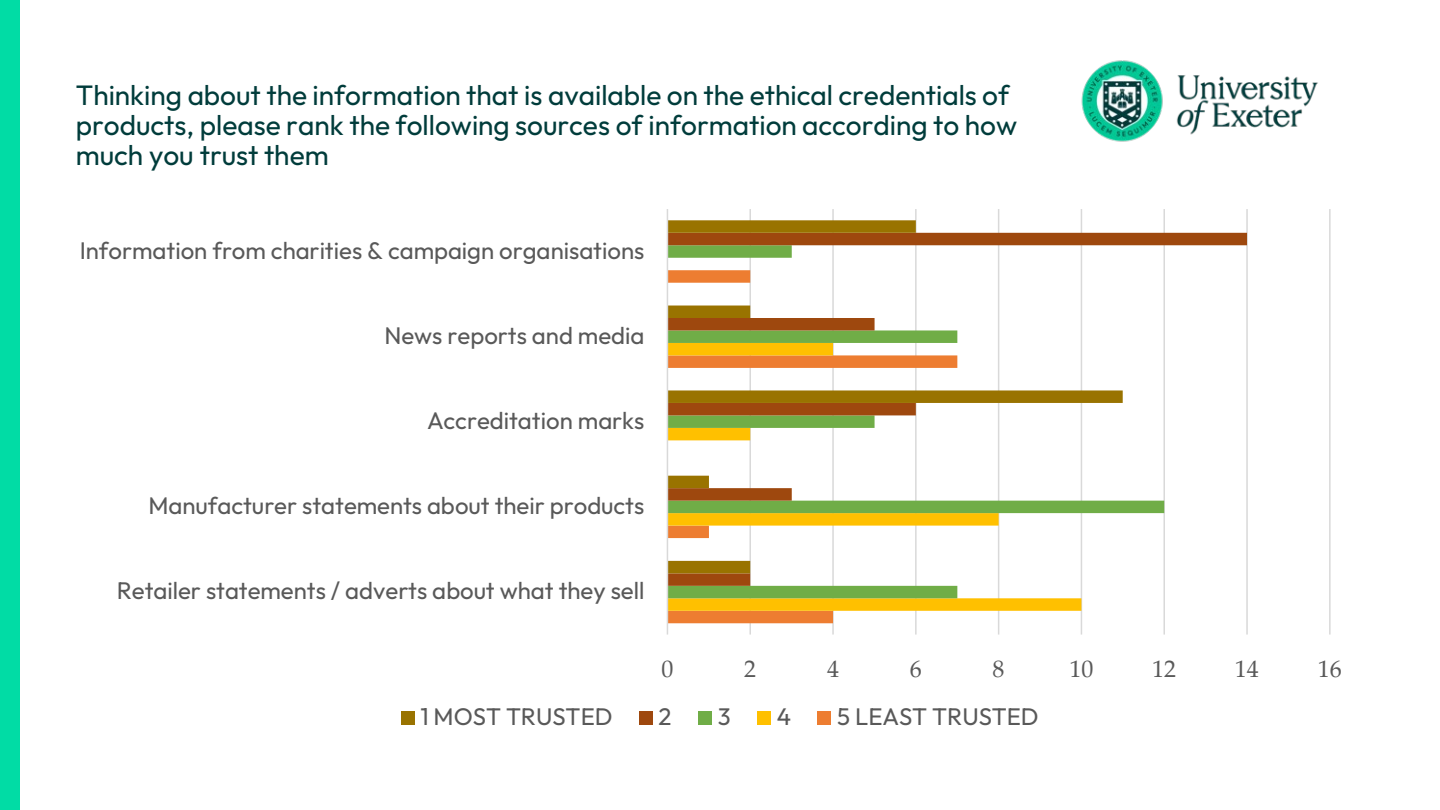
<style>
.page{position:relative;width:1440px;height:810px;background:#fff}
.page>*{position:absolute;margin:0;border:0;box-sizing:border-box;transform-origin:0 0}
.t1{font:28px/30.2px "Outfit";color:#003c3b}
.t2{font:24px "Outfit";color:#595959}
.t3{font:24px "Palatino Linotype";color:#595959}
</style>
<div class="page">
<div style="left:0;top:0;width:19px;height:810px;background:#01dca5"></div>
<img style="left:1081px;top:60px;width:237px;height:82px">
<hr style="left:749px;top:209px;width:2px;height:426px;background:#d9d9d9">
<hr style="left:832px;top:209px;width:2px;height:426px;background:#d9d9d9">
<hr style="left:915px;top:209px;width:2px;height:426px;background:#d9d9d9">
<hr style="left:998px;top:209px;width:1px;height:426px;background:#d9d9d9">
<hr style="left:1081px;top:209px;width:1px;height:426px;background:#d9d9d9">
<hr style="left:1163px;top:209px;width:2px;height:426px;background:#d9d9d9">
<hr style="left:1246px;top:209px;width:2px;height:426px;background:#d9d9d9">
<hr style="left:1329px;top:209px;width:2px;height:426px;background:#d9d9d9">
<svg style="left:668px;top:611px;width:249px;height:12px;fill:#ed7d31"></svg>
<svg style="left:668px;top:598px;width:413px;height:13px;fill:#ffc000"></svg>
<svg style="left:668px;top:586px;width:496px;height:12px;fill:#70ad47"></svg>
<svg style="left:668px;top:233px;width:579px;height:353px"></svg>
<svg style="left:668px;top:220px;width:455px;height:353px"></svg>
<hr style="left:667px;top:209px;width:1px;height:426px;background:#d9d9d9">
<div style="left:401px;top:711px;width:13px;height:13px;background:#997300"></div>
<div style="left:639px;top:711px;width:14px;height:13px;background:#9e480e"></div>
<div style="left:698px;top:711px;width:14px;height:13px;background:#70ad47"></div>
<div style="left:757px;top:711px;width:14px;height:13px;background:#ffc000"></div>
<div style="left:817px;top:711px;width:14px;height:13px;background:#ed7d31"></div>
<h2 class="t1" style="left:76px;top:79px;width:943px">Thinking about the information that is available on the ethical credentials of products, please rank the following sources of information according to how much you trust them</h2>
<p class="t2" style="left:80px;top:237px;width:566px">Information from charities &amp; campaign organisations</p>
<p class="t2" style="left:385px;top:322px;width:261px">News reports and media</p>
<p class="t2" style="left:427px;top:407px;width:219px">Accreditation marks</p>
<p class="t2" style="left:148px;top:492px;width:498px">Manufacturer statements about their products</p>
<p class="t2" style="left:117px;top:577px;width:529px">Retailer statements / adverts about what they sell</p>
<p class="t3" style="left:662px;top:651px;width:13px">0</p>
<p class="t3" style="left:744px;top:651px;width:13px">2</p>
<p class="t3" style="left:827px;top:651px;width:13px">4</p>
<p class="t3" style="left:910px;top:651px;width:13px">6</p>
<p class="t3" style="left:993px;top:651px;width:13px">8</p>
<p class="t3" style="left:1069px;top:651px;width:25px">10</p>
<p class="t3" style="left:1152px;top:651px;width:25px">12</p>
<p class="t3" style="left:1235px;top:651px;width:25px">14</p>
<p class="t3" style="left:1318px;top:651px;width:25px">16</p>
<p class="t2" style="left:420px;top:703px;width:194px">1 MOST TRUSTED</p>
<p class="t2" style="left:659px;top:703px;width:14px">2</p>
<p class="t2" style="left:718px;top:703px;width:14px">3</p>
<p class="t2" style="left:777px;top:703px;width:16px">4</p>
<p class="t2" style="left:837px;top:703px;width:203px">5 LEAST TRUSTED</p>
</div>
